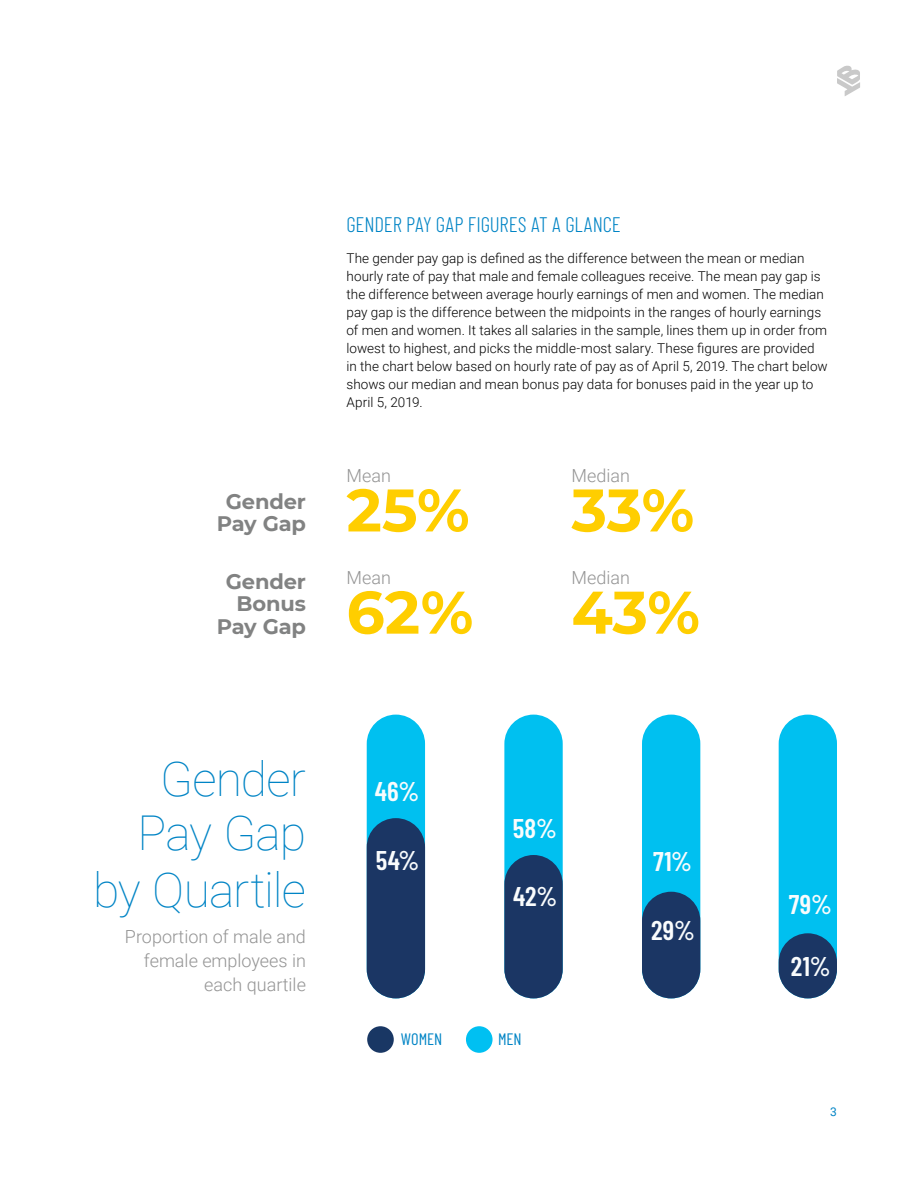
<style>
.page{position:relative;width:918px;height:1188px;background:#fff}
.page>*{position:absolute;margin:0;border:0;box-sizing:border-box;transform-origin:0 0}
.CALLOUT__Montserrat{font:700 60px "Montserrat";color:#ffce00}
.CHAPTER_TITLE__Robot{font:100 48px/55.5px "Roboto";letter-spacing:-.02em;color:#0084c5;text-align:right}
.H2__Barlow_Condensed{font:600 27px "Barlow Condensed";letter-spacing:.015em;color:#f9fcfd}
.H1__Montserrat_Bold{font:700 21px/22.5px "Montserrat";letter-spacing:-.005em;color:#818282;text-align:center}
.H2__Barlow_Condensed-2{font:300 21px "Barlow Condensed";letter-spacing:-.005em;color:#0084c5}
.CHAPTER_TITLE__Robot-2{font:300 18px/24px "Roboto";color:#949494;text-align:right}
.CALLOUT__Montserrat-2{font:300 18px "Roboto";color:#949494}
.H2__Barlow_Condensed-3{font:16.5px "Barlow Condensed";color:#0084c5}
.BODY__Roboto_Light_9{font:300 13.5px/18px "Roboto";letter-spacing:.005em;color:#000}
.t1{font:12px "Roboto";color:#0084c5}
</style>
<div class="page">
<svg style="left:837px;top:65px;width:23px;height:31px"></svg>
<div style="left:367px;top:715px;width:58px;height:283px;background:#00c0f0;border-radius:29px"></div>
<div style="left:367px;top:818px;width:58px;height:180px;background:#1b3664;border-radius:29px"></div>
<div style="left:504px;top:715px;width:59px;height:283px;background:#00c0f0;border-radius:29px"></div>
<div style="left:504px;top:855px;width:59px;height:143px;background:#1b3664;border-radius:29px"></div>
<div style="left:642px;top:715px;width:58px;height:283px;background:#00c0f0;border-radius:29px"></div>
<div style="left:642px;top:892px;width:58px;height:106px;background:#1b3664;border-radius:29px"></div>
<div style="left:779px;top:715px;width:58px;height:283px;background:#00c0f0;border-radius:29px"></div>
<div style="left:779px;top:933px;width:58px;height:65px;background:#1b3664;border-radius:29px"></div>
<div style="left:367px;top:1026px;width:27px;height:27px;background:#193764;border-radius:50%"></div>
<div style="left:466px;top:1026px;width:27px;height:27px;background:#00c0f2;border-radius:50%"></div>
<p class="H1__Montserrat_Bold" style="left:217px;top:489px;width:91px">Gender<br>Pay Gap</p>
<p class="H1__Montserrat_Bold" style="left:217px;top:569px;width:91px;text-align:right">Gender<br>Bonus<br>Pay Gap</p>
<p class="H2__Barlow_Condensed-2" style="left:346px;top:211px;width:276px">GENDER PAY GAP FIGURES AT A GLANCE</p>
<p class="BODY__Roboto_Light_9" style="left:346px;top:249px;width:483px">The gender pay gap is defined as the difference between the mean or median hourly rate of pay that male and female colleagues receive. The mean pay gap is the difference between average hourly earnings of men and women. The median pay gap is the difference between the midpoints in the ranges of hourly earnings of men and women. It takes all salaries in the sample, lines them up in order from lowest to highest, and picks the middle-most salary. These figures are provided in the chart below based on hourly rate of pay as of April 5, 2019. The chart below shows our median and mean bonus pay data for bonuses paid in the year up to April 5, 2019.</p>
<p class="CALLOUT__Montserrat-2" style="left:346px;top:463px;width:46px">Mean</p>
<p class="CALLOUT__Montserrat" style="left:346px;top:467px;width:125px">25%</p>
<p class="CALLOUT__Montserrat-2" style="left:346px;top:565px;width:46px">Mean</p>
<p class="CALLOUT__Montserrat" style="left:346px;top:569px;width:128px">62%</p>
<p class="CALLOUT__Montserrat-2" style="left:572px;top:463px;width:60px">Median</p>
<p class="CALLOUT__Montserrat" style="left:572px;top:467px;width:124px">33%</p>
<p class="CALLOUT__Montserrat-2" style="left:572px;top:565px;width:60px">Median</p>
<p class="CALLOUT__Montserrat" style="left:572px;top:569px;width:130px">43%</p>
<p class="CHAPTER_TITLE__Robot" style="left:93px;top:750px;width:214px">Gender<br>Pay Gap by Quartile</p>
<p class="CHAPTER_TITLE__Robot-2" style="left:125px;top:924px;width:183px">Proportion of male and female employees in each quartile</p>
<p class="H2__Barlow_Condensed" style="left:375px;top:775px;width:46px">46%</p>
<p class="H2__Barlow_Condensed" style="left:376px;top:843px;width:45px">54%</p>
<p class="H2__Barlow_Condensed" style="left:513px;top:811px;width:46px">58%</p>
<p class="H2__Barlow_Condensed" style="left:513px;top:880px;width:46px">42%</p>
<p class="H2__Barlow_Condensed-3" style="left:401px;top:1029px;width:43px">WOMEN</p>
<p class="H2__Barlow_Condensed-3" style="left:498px;top:1029px;width:25px">MEN</p>
<p class="H2__Barlow_Condensed" style="left:653px;top:845px;width:41px">71%</p>
<p class="H2__Barlow_Condensed" style="left:651px;top:913px;width:45px">29%</p>
<p class="H2__Barlow_Condensed" style="left:789px;top:888px;width:45px">79%</p>
<p class="H2__Barlow_Condensed" style="left:791px;top:949px;width:41px">21%</p>
<p class="t1" style="left:830px;top:1103px;width:8px">3</p>
</div>
